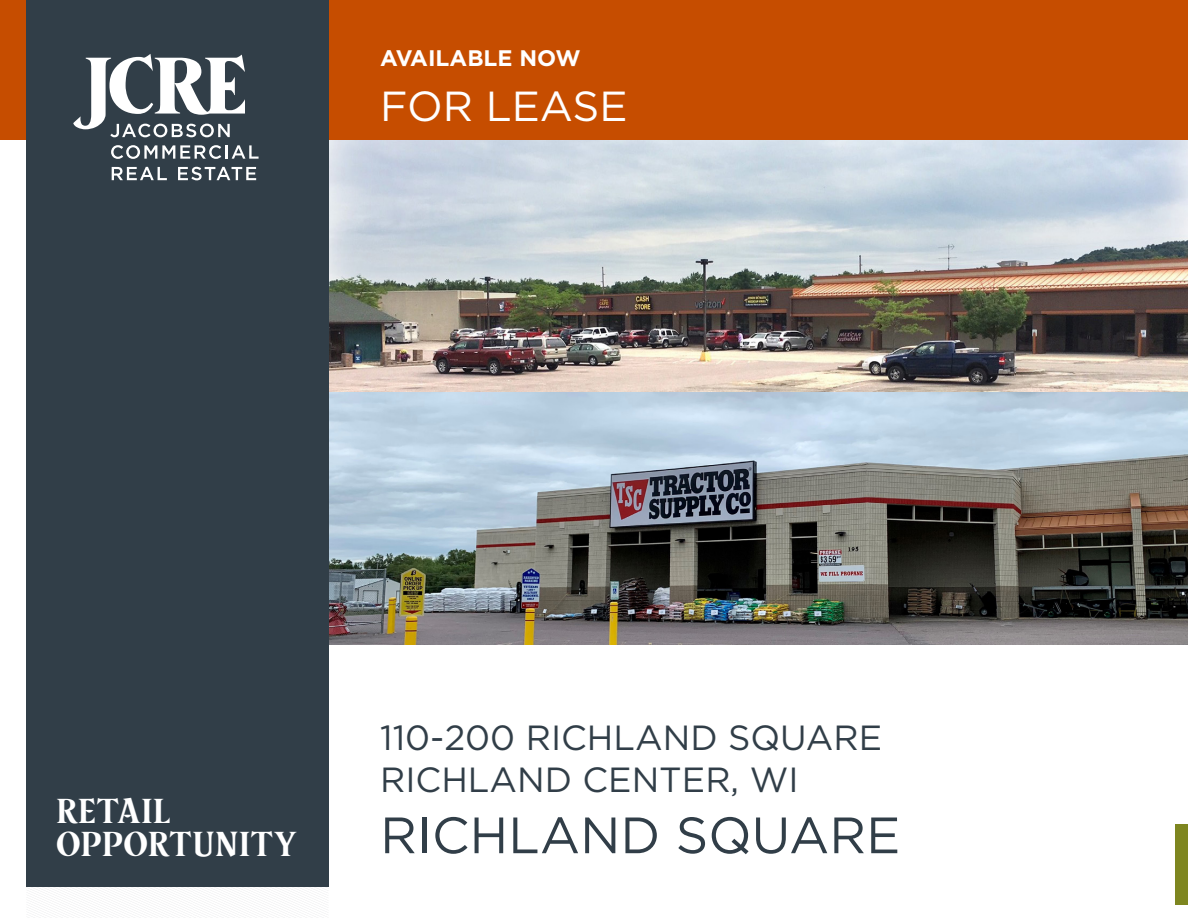
<style>
.page{position:relative;width:1188px;height:918px;background:#fff}
.page>*{position:absolute;margin:0;border:0;box-sizing:border-box;transform-origin:0 0}
.t1{font:51px "Gotham";color:#313e48}
.t2{font:42px "Gotham";color:#fff}
.t3{font:34.95px "Gotham";color:#313e48}
.t4{font:34.5px/33px "The Telegraph";letter-spacing:.035em;color:#fff}
.t5{font:700 22.5px "Gotham";color:#fff}
</style>
<div class="page">
<img style="left:329px;top:392px;width:859px;height:253px">
<img style="left:329px;top:140px;width:859px;height:252px">
<div style="left:1175px;top:824px;width:13px;height:81px;background:#7e8620"></div>
<svg style="left:26px;top:886px;width:303px;height:1px"></svg>
<div style="left:0;top:0;width:1188px;height:140px;background:#c64d00"></div>
<div style="left:26px;top:0;width:303px;height:886px;background:#313e48"></div>
<svg style="left:111px;top:145px;width:110px;height:14px"></svg>
<hr style="left:225px;top:145px;width:3px;height:14px;background:#fff">
<svg style="left:232px;top:145px;width:27px;height:14px"></svg>
<svg style="left:112px;top:167px;width:55px;height:13px"></svg>
<svg style="left:178px;top:167px;width:78px;height:13px"></svg>
<svg style="left:73px;top:54px;width:172px;height:83px"></svg>
<p class="t5" style="left:380px;top:45px;width:202px">AVAILABLE NOW</p>
<p class="t2" style="left:380px;top:83px;width:249px">FOR LEASE</p>
<p class="t4" style="left:57px;top:795px;width:242px">RETAIL<br>OPPORTUNITY</p>
<p class="t3" style="left:380px;top:718px;width:503px">110-200 RICHLAND SQUARE</p>
<p class="t3" style="left:380px;top:760px;width:420px">RICHLAND CENTER, WI</p>
<p class="t1" style="left:380px;top:807px;width:522px">RICHLAND SQUARE</p>
</div>
